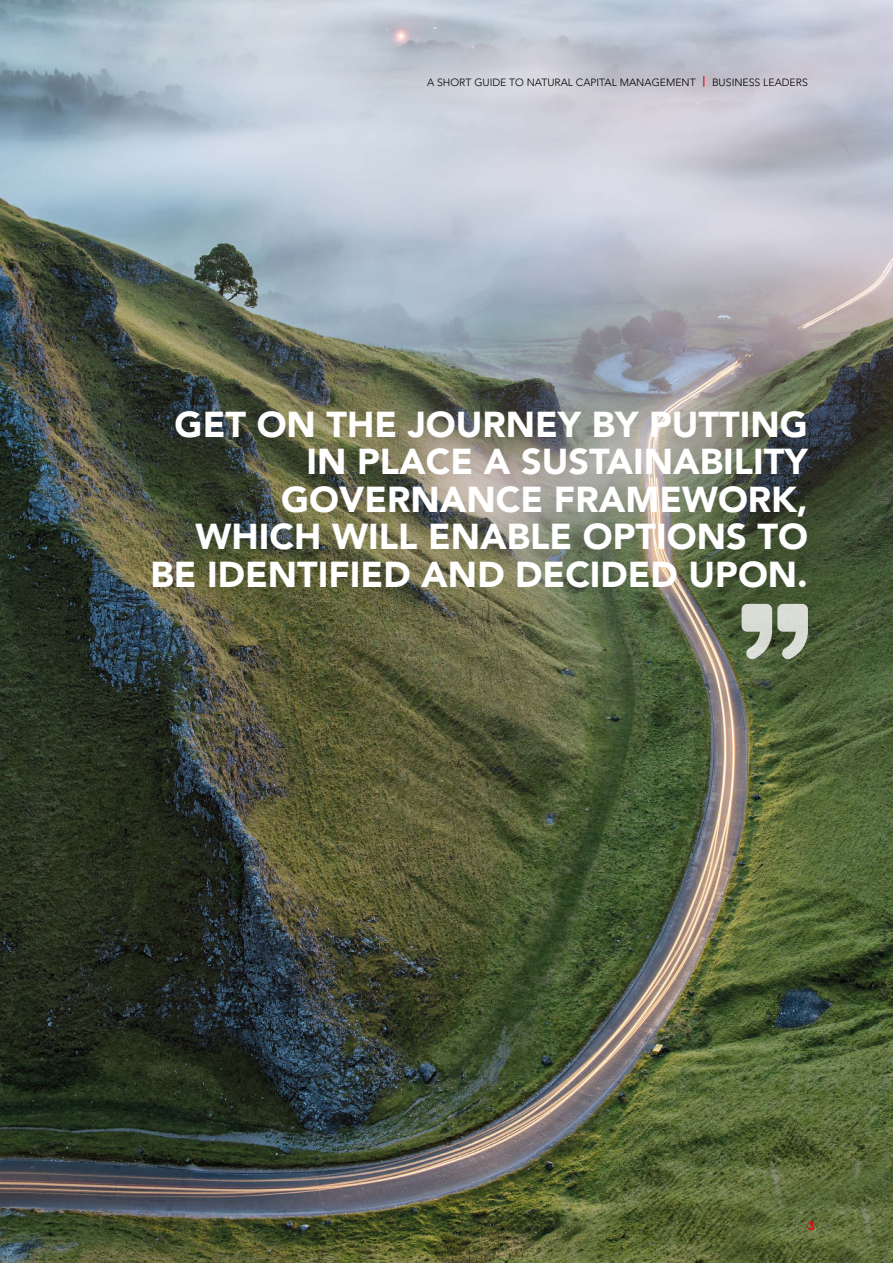
<style>
.page{position:relative;width:893px;height:1263px;background:#fff}
.page>*{position:absolute;margin:0;border:0;box-sizing:border-box;transform-origin:0 0}
.t1{font:900 36px/37.5px "Avenir LT Pro";color:#fff;text-align:right}
.t2{font:900 12px "Avenir LT Pro";color:#e30613}
.t3{font:300 10.5px "Avenir LT Pro";color:#000}
.s1{font-weight:800;color:#e30613}
</style>
<div class="page">
<img style="left:0;top:0;width:893px;height:1263px">
<svg style="left:742px;top:604px;width:66px;height:55px;background:#a7af9e"></svg>
<p class="t3" style="left:427px;top:76px;width:382px">A SHORT GUIDE TO NATURAL CAPITAL MANAGEMENT <span class="s1">|</span> BUSINESS LEADERS</p>
<p class="t1" style="left:151px;top:406px;width:659px">GET ON THE JOURNEY BY PUTTING<br>IN PLACE A SUSTAINABILITY<br>GOVERNANCE FRAMEWORK,<br>WHICH WILL ENABLE OPTIONS TO<br>BE IDENTIFIED AND DECIDED UPON.</p>
<p class="t2" style="left:808px;top:1218px;width:9px">3</p>
</div>
